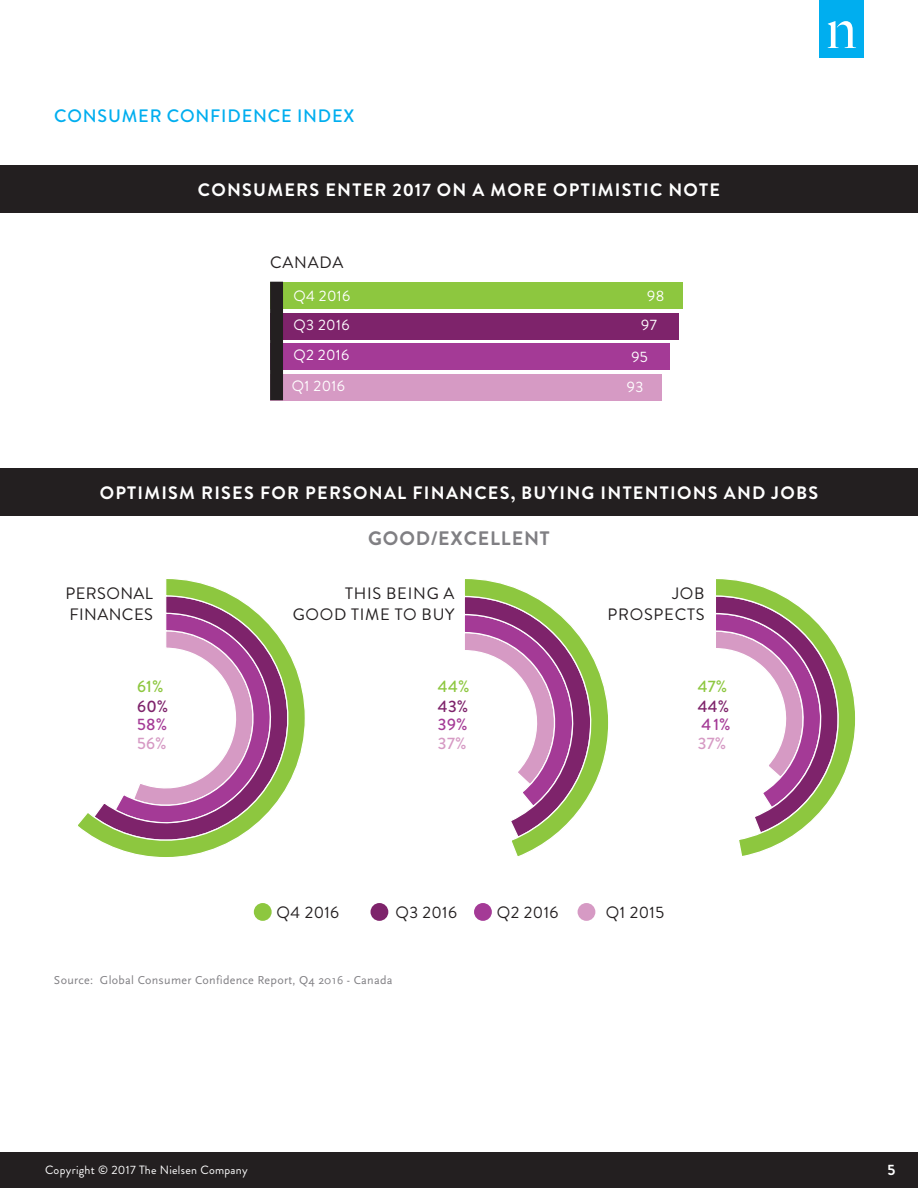
<style>
.page{position:relative;width:918px;height:1188px;background:#fff}
.page>*{position:absolute;margin:0;border:0;box-sizing:border-box;transform-origin:0 0}
.t1{font:700 19.5px "Brandon Grotesque";letter-spacing:.045em;color:#807f83}
.Infographic_title{font:700 18px "Brandon Grotesque";letter-spacing:.07em;color:#fff}
.t2{font:500 18px "Brandon Grotesque";letter-spacing:.045em;color:#00aeef}
.t3{font:16.5px/21px "Brandon Grotesque";letter-spacing:.035em;color:#231f20;text-align:right}
.t4{font:500 16.5px "Brandon Grotesque";color:#8dc73f}
.t5{font:500 16.5px "Brandon Grotesque";color:#7e236b}
.t6{font:500 16.5px "Brandon Grotesque";color:#a43a96}
.t7{font:500 16.5px "Brandon Grotesque";color:#d69ac4}
.t8{font:15px "Brandon Grotesque";letter-spacing:.025em;color:#fff}
.t9{font:700 15px "Brandon Grotesque";color:#fff}
.Source{font:12px "Scala Sans OT";letter-spacing:.025em;color:#807f83}
.t10{font:12px "Brandon Grotesque";letter-spacing:.025em;color:#fff}
</style>
<div class="page">
<div style="left:0;top:1152px;width:918px;height:36px;background:#231f20"></div>
<div style="left:820px;top:0;width:44px;height:57px;background:#00aeef"></div>
<svg style="left:828px;top:21px;width:28px;height:27px"></svg>
<div style="left:270px;top:282px;width:412px;height:27px;background:#8dc73f"></div>
<div style="left:270px;top:313px;width:408px;height:26px;background:#7e236b"></div>
<div style="left:270px;top:343px;width:400px;height:27px;background:#a43a96"></div>
<div style="left:270px;top:374px;width:391px;height:26px;background:#d69ac4"></div>
<div style="left:0;top:165px;width:918px;height:48px;background:#231f20"></div>
<div style="left:0;top:469px;width:918px;height:47px;background:#231f20"></div>
<div style="left:270px;top:282px;width:13px;height:118px;background:#231f20"></div>
<div style="left:254px;top:903px;width:18px;height:18px;background:#8dc73f;border-radius:50%"></div>
<div style="left:371px;top:903px;width:17px;height:18px;background:#7e236b;border-radius:50%"></div>
<div style="left:474px;top:903px;width:18px;height:18px;background:#a43a96;border-radius:50%"></div>
<div style="left:578px;top:903px;width:17px;height:18px;background:#d69ac4;border-radius:50%"></div>
<svg style="left:78px;top:579px;width:227px;height:278px"></svg>
<svg style="left:464px;top:579px;width:145px;height:277px"></svg>
<svg style="left:716px;top:579px;width:140px;height:277px"></svg>
<p class="t2" style="left:54px;top:103px;width:302px">CONSUMER CONFIDENCE INDEX</p>
<p class="Infographic_title" style="left:198px;top:177px;width:524px">CONSUMERS ENTER 2017 ON A MORE OPTIMISTIC NOTE</p>
<p class="t3" style="left:270px;top:253px;width:75px">CANADA</p>
<p class="t8" style="left:293px;top:285px;width:58px">Q4 2016</p>
<p class="t8" style="left:293px;top:315px;width:58px">Q3 2016</p>
<p class="t8" style="left:647px;top:285px;width:19px">98</p>
<p class="t8" style="left:641px;top:315px;width:17px">97</p>
<p class="t8" style="left:293px;top:345px;width:57px">Q2 2016</p>
<p class="t8" style="left:631px;top:346px;width:18px">95</p>
<p class="t8" style="left:292px;top:375px;width:55px">Q1 2016</p>
<p class="t8" style="left:627px;top:377px;width:18px">93</p>
<p class="Infographic_title" style="left:100px;top:480px;width:720px">OPTIMISM RISES FOR PERSONAL FINANCES, BUYING INTENTIONS AND JOBS</p>
<p class="t1" style="left:368px;top:524px;width:183px">GOOD/EXCELLENT</p>
<p class="t3" style="left:65px;top:583px;width:89px">PERSONAL</p>
<p class="t3" style="left:69px;top:604px;width:85px">FINANCES</p>
<p class="t3" style="left:293px;top:583px;width:163px">THIS BEING A<br>GOOD TIME TO BUY</p>
<p class="t3" style="left:672px;top:583px;width:34px">JOB</p>
<p class="t3" style="left:608px;top:604px;width:98px">PROSPECTS</p>
<p class="t4" style="left:137px;top:675px;width:28px">61%</p>
<p class="t4" style="left:438px;top:675px;width:33px">44%</p>
<p class="t4" style="left:698px;top:675px;width:31px">47%</p>
<p class="t5" style="left:137px;top:695px;width:33px">60%</p>
<p class="t5" style="left:438px;top:695px;width:32px">43%</p>
<p class="t5" style="left:698px;top:695px;width:33px">44%</p>
<p class="t6" style="left:137px;top:713px;width:32px">58%</p>
<p class="t6" style="left:438px;top:713px;width:31px">39%</p>
<p class="t6" style="left:702px;top:713px;width:30px">41%</p>
<p class="t7" style="left:137px;top:732px;width:31px">56%</p>
<p class="t7" style="left:438px;top:732px;width:30px">37%</p>
<p class="t7" style="left:698px;top:732px;width:30px">37%</p>
<p class="t3" style="left:277px;top:902px;width:64px">Q4 2016</p>
<p class="t3" style="left:395px;top:902px;width:63px">Q3 2016</p>
<p class="t3" style="left:497px;top:902px;width:63px">Q2 2016</p>
<p class="t3" style="left:606px;top:902px;width:60px">Q1 2015</p>
<p class="Source" style="left:54px;top:973px;width:340px">Source: Global Consumer Confidence Report, Q4 2016 - Canada</p>
<p class="t10" style="left:45px;top:1162px;width:204px">Copyright © 2017 The Nielsen Company</p>
<p class="t9" style="left:888px;top:1160px;width:9px">5</p>
</div>
